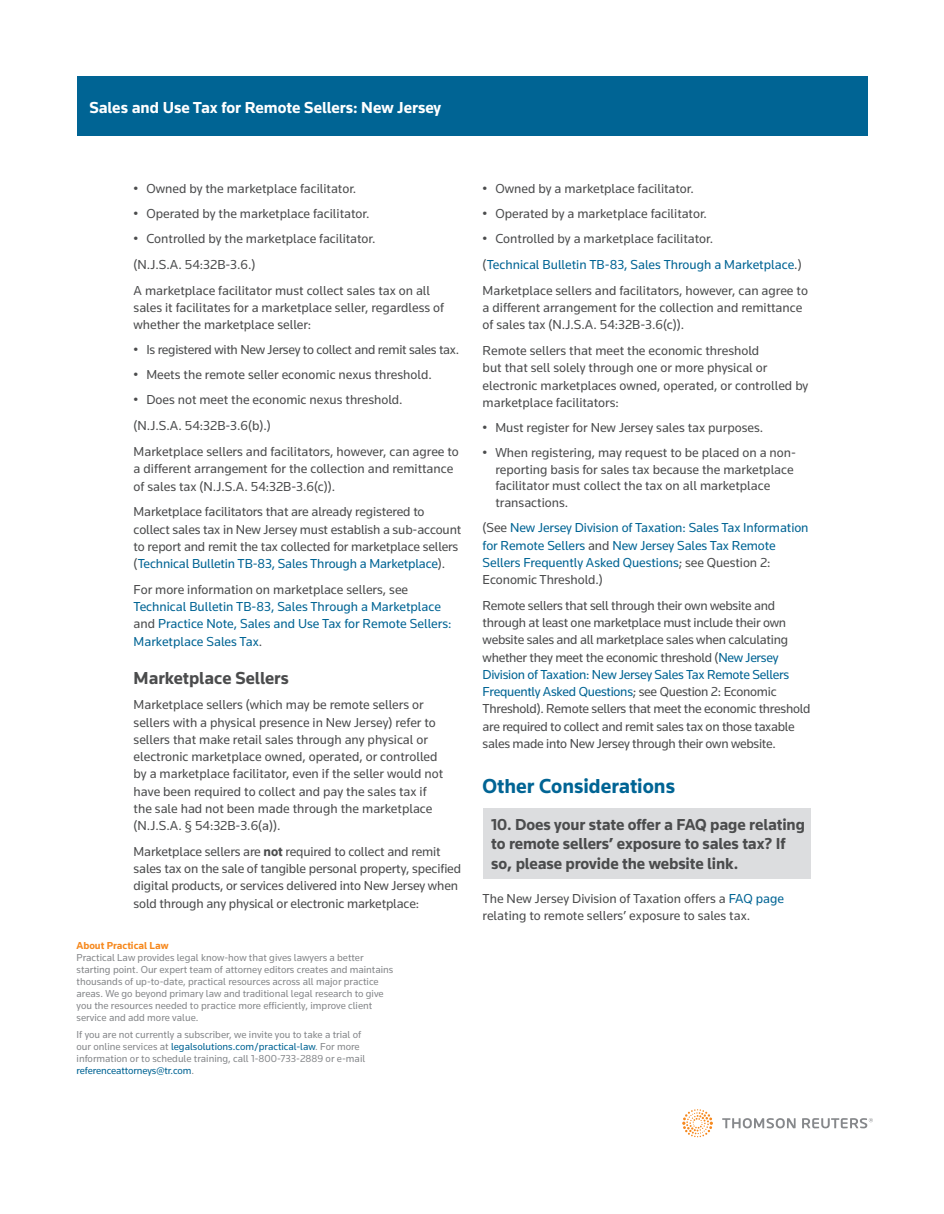
<style>
.page{position:relative;width:944px;height:1214px;background:#fff}
.page>*{position:absolute;margin:0;border:0;box-sizing:border-box;transform-origin:0 0}
.t1{font:700 21px "Knowledge";color:#006494}
.t2{font:700 18px "Knowledge";color:#4b4c4d}
.t3{font:700 16.5px/19.5px "Knowledge";letter-spacing:-.005em;color:#4b4c4d}
.t4{font:700 16.5px "Knowledge";color:#fff}
.t5{font:13.5px/17.2px "Knowledge";color:#4b4c4d}
.t6{font:13.5px/17.2px "Knowledge";letter-spacing:-.02em;color:#4b4c4d}
.t7{font:13.5px/17.2px "Knowledge";letter-spacing:-.005em;color:#006494}
.t8{font:10.5px/12px "Knowledge";color:#86888b}
.t9{font:700 10.5px "Knowledge";color:#f6891f}
.s1{color:#006494}
.s2{color:#4b4c4d}
.s3{font-weight:700}
</style>
<div class="page">
<div style="left:77px;top:77px;width:790px;height:59px;background:#006494"></div>
<svg style="left:682px;top:1109px;width:31px;height:28px"></svg>
<svg style="left:722px;top:1118px;width:151px;height:10px"></svg>
<div style="left:482px;top:808px;width:328px;height:70px;background:#dcdddf"></div>
<p class="t4" style="left:89px;top:97px;width:353px">Sales and Use Tax for Remote Sellers: New Jersey</p>
<p class="t5" style="left:134px;top:180px;width:224px">• Owned by the marketplace facilitator.</p>
<p class="t5" style="left:134px;top:205px;width:237px">• Operated by the marketplace facilitator.</p>
<p class="t5" style="left:134px;top:226px;width:298px;line-height:25.8px">• Controlled by the marketplace facilitator.<br>(N.J.S.A. 54:32B-3.6.)<br>A marketplace facilitator must collect sales tax on all</p>
<p class="t5" style="left:134px;top:299px;width:312px">sales it facilitates for a marketplace seller, regardless of whether the marketplace seller:</p>
<p class="t6" style="left:134px;top:341px;width:327px">• Is registered with New Jersey to collect and remit sales tax.</p>
<p class="t5" style="left:134px;top:366px;width:300px">• Meets the remote seller economic nexus threshold.</p>
<p class="t5" style="left:134px;top:387px;width:327px;line-height:25.8px">• Does not meet the economic nexus threshold.<br>(N.J.S.A. 54:32B-3.6(b).)<br>Marketplace sellers and facilitators, however, can agree to</p>
<p class="t5" style="left:134px;top:460px;width:321px">a different arrangement for the collection and remittance of sales tax (N.J.S.A. 54:32B-3.6(c)).</p>
<p class="t5" style="left:134px;top:503px;width:329px">Marketplace facilitators that are already registered to collect sales tax in New Jersey must establish a sub-account to report and remit the tax collected for marketplace sellers (<span class="s1">Technical Bulletin TB-83, Sales Through a Marketplace</span>).</p>
<p class="t5" style="left:134px;top:580px;width:276px">For more information on marketplace sellers, see</p>
<p class="t7" style="left:134px;top:598px;width:319px">Technical Bulletin TB-83, Sales Through a Marketplace <span class="s2">and</span> Practice Note, Sales and Use Tax for Remote Sellers:<br>Marketplace Sales Tax<span class="s2">.</span></p>
<h2 class="t2" style="left:134px;top:666px;width:157px">Marketplace Sellers</h2>
<p class="t5" style="left:134px;top:696px;width:311px">Marketplace sellers (which may be remote sellers or sellers with a physical presence in New Jersey) refer to sellers that make retail sales through any physical or electronic marketplace owned, operated, or controlled by a marketplace facilitator, even if the seller would not have been required to collect and pay the sales tax if the sale had not been made through the marketplace (N.J.S.A. § 54:32B-3.6(a)).</p>
<p class="t5" style="left:134px;top:842px;width:329px">Marketplace sellers are <span class="s3">not</span> required to collect and remit sales tax on the sale of tangible personal property, specified digital products, or services delivered into New Jersey when sold through any physical or electronic marketplace:</p>
<p class="t9" style="left:77px;top:939px;width:93px">About Practical Law</p>
<p class="t8" style="left:77px;top:951px;width:318px">Practical Law provides legal know-how that gives lawyers a better starting point. Our expert team of attorney editors creates and maintains thousands of up-to-date, practical resources across all major practice areas. We go beyond primary law and traditional legal research to give you the resources needed to practice more efficiently, improve client service and add more value.</p>
<p class="t8" style="left:77px;top:1028px;width:290px">If you are not currently a subscriber, we invite you to take a trial of our online services at <span class="s1">legalsolutions.com/practical-law</span>. For more information or to schedule training, call 1-800-733-2889 or e-mail <span class="s1">referenceattorneys@tr.com</span>.</p>
<p class="t5" style="left:482px;top:180px;width:213px">• Owned by a marketplace facilitator.</p>
<p class="t5" style="left:482px;top:205px;width:226px">• Operated by a marketplace facilitator.</p>
<p class="t5" style="left:482px;top:226px;width:327px;line-height:25.8px">• Controlled by a marketplace facilitator.<br>(<span class="s1">Technical Bulletin TB-83, Sales Through a Marketplace</span>.)<br>Marketplace sellers and facilitators, however, can agree to</p>
<p class="t5" style="left:482px;top:299px;width:321px">a different arrangement for the collection and remittance of sales tax (N.J.S.A. 54:32B-3.6(c)).</p>
<p class="t5" style="left:482px;top:342px;width:327px">Remote sellers that meet the economic threshold<br>but that sell solely through one or more physical or electronic marketplaces owned, operated, or controlled by marketplace facilitators:</p>
<p class="t5" style="left:482px;top:418px;width:282px">• Must register for New Jersey sales tax purposes.</p>
<p class="t5" style="left:495px;top:444px;width:302px;line-height:16.5px;text-indent:-13px">• When registering, may request to be placed on a non&shy;reporting basis for sales tax because the marketplace facilitator must collect the tax on all marketplace transactions.</p>
<p class="t7" style="left:482px;top:519px;width:327px"><span class="s2">(See</span> New Jersey Division of Taxation: Sales Tax Information for Remote Sellers <span class="s2">and</span> New Jersey Sales Tax Remote Sellers Frequently Asked Questions<span class="s2">; see Question 2:<br>Economic Threshold.)</span></p>
<p class="t6" style="left:482px;top:596px;width:329px">Remote sellers that sell through their own website and through at least one marketplace must include their own website sales and all marketplace sales when calculating whether they meet the economic threshold (<span class="s1">New Jersey Division of Taxation: New Jersey Sales Tax Remote Sellers Frequently Asked Questions</span>; see Question 2: Economic Threshold). Remote sellers that meet the economic threshold are required to collect and remit sales tax on those taxable sales made into New Jersey through their own website.</p>
<h1 class="t1" style="left:482px;top:773px;width:194px">Other Considerations</h1>
<p class="t3" style="left:491px;top:814px;width:315px">10. Does your state offer a FAQ page relating to remote sellers’ exposure to sales tax? If so, please provide the website link.</p>
<p class="t5" style="left:482px;top:889px;width:303px">The New Jersey Division of Taxation offers a <span class="s1">FAQ page </span>relating to remote sellers’ exposure to sales tax.</p>
</div>
